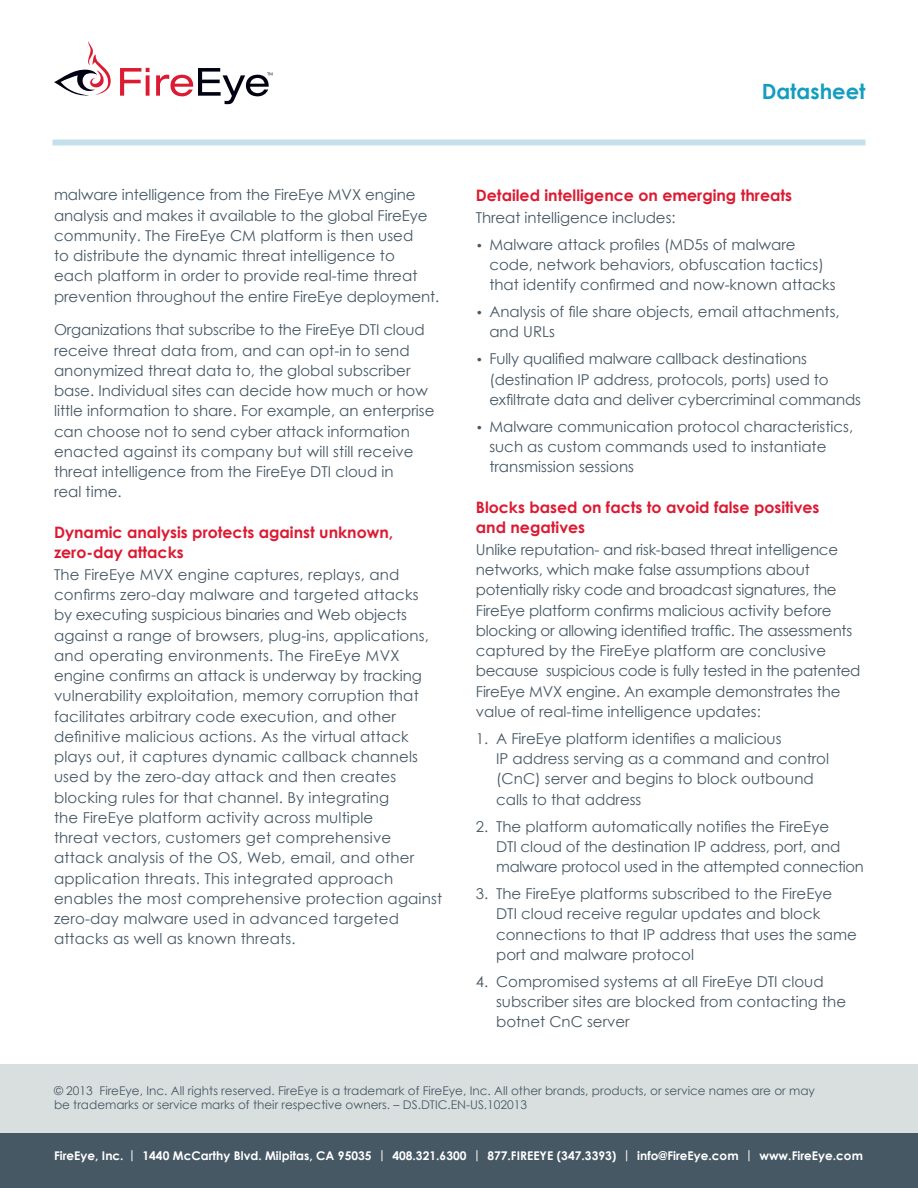
<style>
.page{position:relative;width:918px;height:1188px;background:#fff}
.page>*{position:absolute;margin:0;border:0;box-sizing:border-box;transform-origin:0 0}
.FE_header_14pt{font:700 21px "Century Gothic";color:#149dbf}
.FE_subhead{font:700 15.75px/20.2px "Century Gothic";color:#dc1a32}
.FE_body_copy{font:15px/20.2px "Century Gothic";color:#475865}
.FE_number_list{font:15px/20.2px "Century Gothic";color:#475865}
.FE_bullets{font:15px/20.2px "Century Gothic";color:#475865}
.FE_copyright_8pt{font:12px/14.4px "Century Gothic";color:#475865}
.FE_footer_8pt{font:700 12px "Century Gothic";color:#fff}
.s1{font-size:12px}
</style>
<div class="page">
<div style="left:0;top:1128px;width:918px;height:60px;background:#475865"></div>
<div style="left:0;top:1064px;width:918px;height:68px;background:#d9dfdf"></div>
<svg style="left:120px;top:68px;width:30px;height:28px"></svg>
<svg style="left:54px;top:41px;width:57px;height:55px"></svg>
<svg style="left:156px;top:68px;width:116px;height:36px"></svg>
<div style="left:52px;top:140px;width:814px;height:6px;background:#c6dfec"></div>
<p class="FE_header_14pt" style="left:762px;top:78px;width:105px">Datasheet</p>
<p class="FE_body_copy" style="left:54px;top:184px;width:387px">malware intelligence from the FireEye MVX engine analysis and makes it available to the global FireEye community. The FireEye CM platform is then used<br>to distribute the dynamic threat intelligence to<br>each platform in order to provide real-time threat prevention throughout the entire FireEye deployment.</p>
<p class="FE_body_copy" style="left:54px;top:319px;width:382px">Organizations that subscribe to the FireEye DTI cloud receive threat data from, and can opt-in to send anonymized threat data to, the global subscriber base. Individual sites can decide how much or how little information to share. For example, an enterprise can choose not to send cyber attack information enacted against its company but will still receive threat intelligence from the FireEye DTI cloud in<br>real time.</p>
<p class="FE_subhead" style="left:54px;top:522px;width:341px">Dynamic analysis protects against unknown, zero-day attacks</p>
<p class="FE_body_copy" style="left:54px;top:564px;width:390px">The FireEye MVX engine captures, replays, and confirms zero-day malware and targeted attacks<br>by executing suspicious binaries and Web objects against a range of browsers, plug-ins, applications, and operating environments. The FireEye MVX engine confirms an attack is underway by tracking vulnerability exploitation, memory corruption that facilitates arbitrary code execution, and other definitive malicious actions. As the virtual attack plays out, it captures dynamic callback channels used by the zero-day attack and then creates blocking rules for that channel. By integrating<br>the FireEye platform activity across multiple<br>threat vectors, customers get comprehensive attack analysis of the OS, Web, email, and other application threats. This integrated approach enables the most comprehensive protection against zero-day malware used in advanced targeted attacks as well as known threats.</p>
<p class="FE_subhead" style="left:476px;top:185px;width:318px">Detailed intelligence on emerging threats</p>
<p class="FE_body_copy" style="left:476px;top:207px;width:201px">Threat intelligence includes:</p>
<p class="FE_bullets" style="left:489px;top:234px;width:348px;text-indent:-14px"><span class="s1">•</span> Malware attack profiles (MD5s of malware code, network behaviors, obfuscation tactics) that identify confirmed and now-known attacks</p>
<p class="FE_body_copy" style="left:489px;top:301px;width:352px;text-indent:-14px"><span class="s1">•</span> Analysis of file share objects, email attachments, and URLs</p>
<p class="FE_body_copy" style="left:489px;top:349px;width:373px;text-indent:-14px"><span class="s1">•</span> Fully qualified malware callback destinations (destination IP address, protocols, ports) used to exfiltrate data and deliver cybercriminal commands</p>
<p class="FE_body_copy" style="left:489px;top:416px;width:365px;text-indent:-14px"><span class="s1">•</span> Malware communication protocol characteristics, such as custom commands used to instantiate transmission sessions</p>
<p class="FE_subhead" style="left:476px;top:497px;width:345px">Blocks based on facts to avoid false positives and negatives</p>
<p class="FE_body_copy" style="left:476px;top:539px;width:386px">Unlike reputation- and risk-based threat intelligence networks, which make false assumptions about potentially risky code and broadcast signatures, the FireEye platform confirms malicious activity before blocking or allowing identified traffic. The assessments captured by the FireEye platform are conclusive because suspicious code is fully tested in the patented FireEye MVX engine. An example demonstrates the value of real-time intelligence updates:</p>
<p class="FE_number_list" style="left:496px;top:728px;width:334px;text-indent:-20px">1. A FireEye platform identifies a malicious<br>IP address serving as a command and control (CnC) server and begins to block outbound calls to that address</p>
<p class="FE_number_list" style="left:496px;top:816px;width:369px;text-indent:-20px">2. The platform automatically notifies the FireEye<br>DTI cloud of the destination IP address, port, and malware protocol used in the attempted connection</p>
<p class="FE_number_list" style="left:496px;top:883px;width:362px;text-indent:-20px">3. The FireEye platforms subscribed to the FireEye DTI cloud receive regular updates and block connections to that IP address that uses the same port and malware protocol</p>
<p class="FE_number_list" style="left:496px;top:971px;width:351px;text-indent:-20px">4. Compromised systems at all FireEye DTI cloud subscriber sites are blocked from contacting the botnet CnC server</p>
<p class="FE_copyright_8pt" style="left:54px;top:1083px;width:763px">© 2013 FireEye, Inc. All rights reserved. FireEye is a trademark of FireEye, Inc. All other brands, products, or service names are or may be trademarks or service marks of their respective owners. – DS.DTIC.EN-US.102013</p>
<p class="FE_footer_8pt" style="left:54px;top:1148px;width:810px">FireEye, Inc. | 1440 McCarthy Blvd. Milpitas, CA 95035 | 408.321.6300 | 877.FIREEYE (347.3393) | info@FireEye.com | www.FireEye.com</p>
</div>
